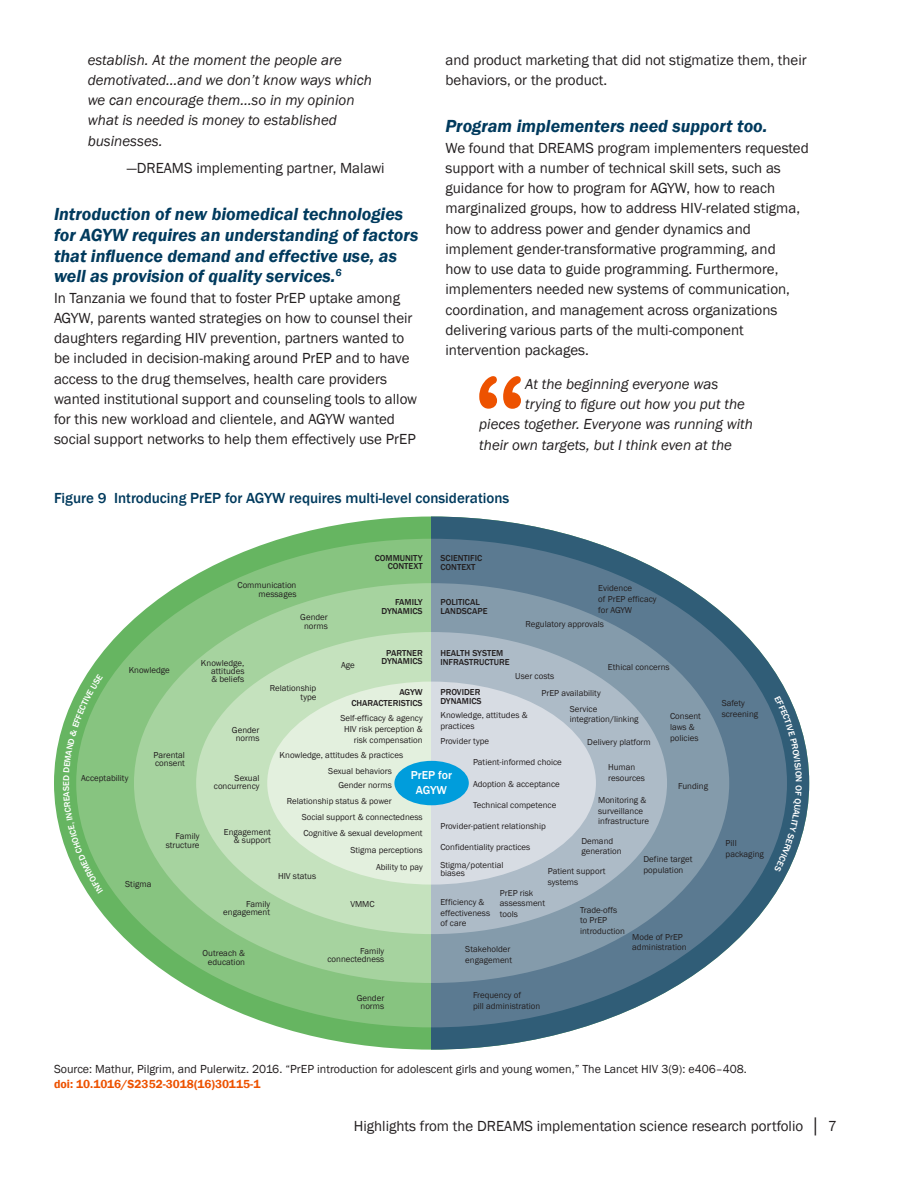
<style>
.page{position:relative;width:918px;height:1188px;background:#fff}
.page>*{position:absolute;margin:0;border:0;box-sizing:border-box;transform-origin:0 0}
.t1{font:111.3px "Arial Rounded MT Bold";color:#ed5200}
.Heading_2{font:italic 600 18px/20.7px "Franklin Gothic";color:#003a5d}
.Normal_after_Heading{font:15px/20.2px "Franklin Gothic";color:#231f20}
.t2{font:italic 15px/20.2px "Franklin Gothic";color:#231f20}
.Table_Figure_heading{font:500 15px "Franklin Gothic";color:#003a5d}
.Quote_author{font:15px "Franklin Gothic";color:#231f20}
.Table_Notes{font:12px/14.4px "Franklin Gothic";color:#231f20}
.t3{font:500 11.85px/14.2px "Franklin Gothic";color:#fff;text-align:center}
.t4{font:8.85px/10.6px "Franklin Gothic";color:#231f20}
.t5{font:500 8.85px/8.4px "Franklin Gothic";color:#231f20}
.s1{font-weight:600;color:#ed5200}
</style>
<div class="page">
<div style="left:54px;top:517px;width:755px;height:533px;background:#66b561;border-radius:50%"></div>
<div style="left:76px;top:539px;width:711px;height:488px;background:#87c480;border-radius:50%"></div>
<div style="left:134px;top:583px;width:595px;height:400px;background:#a6d39f;border-radius:50%"></div>
<div style="left:196px;top:632px;width:471px;height:302px;background:#c5e2be;border-radius:50%"></div>
<div style="left:267px;top:682px;width:329px;height:203px;background:#e3f0de;border-radius:50%"></div>
<svg style="left:432px;top:517px;width:377px;height:533px"></svg>
<svg style="left:432px;top:539px;width:355px;height:488px"></svg>
<svg style="left:432px;top:583px;width:297px;height:400px;background:#718c9f"></svg>
<svg style="left:432px;top:632px;width:235px;height:302px;background:#9badba"></svg>
<svg style="left:432px;top:682px;width:164px;height:203px;background:#cdd4dc"></svg>
<div style="left:394px;top:761px;width:75px;height:44px;background:#009ddc;border-radius:50%"></div>
<svg style="left:774px;top:696px;width:28px;height:176px;background:#4c7289"></svg>
<svg style="left:63px;top:674px;width:40px;height:220px"></svg>
<p class="t2" style="left:88px;top:50px;width:286px">establish. At the moment the people are demotivated…and we don’t know ways which we can encourage them…so in my opinion what is needed is money to established businesses.</p>
<p class="Quote_author" style="left:127px;top:158px;width:259px">—DREAMS implementing partner, Malawi</p>
<p class="Heading_2" style="left:54px;top:204px;width:366px">Introduction of new biomedical technologies for AGYW requires an understanding of factors that influence demand and effective use, as well as provision of quality services.<sup>6</sup></p>
<p class="Normal_after_Heading" style="left:54px;top:288px;width:365px">In Tanzania we found that to foster PrEP uptake among AGYW, parents wanted strategies on how to counsel their daughters regarding HIV prevention, partners wanted to be included in decision-making around PrEP and to have access to the drug themselves, health care providers wanted institutional support and counseling tools to allow for this new workload and clientele, and AGYW wanted social support networks to help them effectively use PrEP</p>
<p class="Normal_after_Heading" style="left:446px;top:50px;width:363px">and product marketing that did not stigmatize them, their behaviors, or the product.</p>
<p class="Heading_2" style="left:446px;top:116px;width:324px">Program implementers need support too.</p>
<p class="Normal_after_Heading" style="left:446px;top:138px;width:365px">We found that DREAMS program implementers requested support with a number of technical skill sets, such as guidance for how to program for AGYW, how to reach marginalized groups, how to address HIV-related stigma, how to address power and gender dynamics and implement gender-transformative programming, and<br>how to use data to guide programming. Furthermore, implementers needed new systems of communication, coordination, and management across organizations delivering various parts of the multi-component intervention packages.</p>
<p class="t1" style="left:474px;top:352px;width:52px">“</p>
<p class="t2" style="left:525px;top:374px;width:195px">At the beginning everyone was</p>
<p class="t2" style="left:525px;top:394px;width:221px">trying to figure out how you put the</p>
<p class="t2" style="left:479px;top:415px;width:275px">pieces together. Everyone was running with</p>
<p class="t2" style="left:479px;top:435px;width:254px">their own targets, but I think even at the</p>
<p class="Table_Figure_heading" style="left:54px;top:489px;width:457px">Figure 9 Introducing PrEP for AGYW requires multi-level considerations</p>
<p class="t4" style="left:129px;top:665px;width:43px">Knowledge</p>
<p class="t4" style="left:238px;top:581px;width:60px;line-height:8.4px;text-align:right">Communication messages</p>
<p class="t4" style="left:300px;top:613px;width:29px;line-height:8.4px;text-align:center">Gender norms</p>
<p class="t5" style="left:375px;top:554px;width:50px;text-align:right">COMMUNITY<br>CONTEXT</p>
<p class="t5" style="left:382px;top:598px;width:43px;text-align:right">FAMILY<br>DYNAMICS</p>
<p class="t5" style="left:440px;top:554px;width:43px">SCIENTIFIC<br>CONTEXT</p>
<p class="t5" style="left:440px;top:598px;width:49px">POLITICAL<br>LANDSCAPE</p>
<p class="t4" style="left:598px;top:583px;width:60px">Evidence<br>of PrEP efficacy for AGYW</p>
<p class="t4" style="left:526px;top:619px;width:80px">Regulatory approvals</p>
<p class="t4" style="left:211px;top:659px;width:35px;line-height:8.4px;text-align:justify;text-indent:-10px">Knowledge, attitudes &amp; beliefs</p>
<p class="t4" style="left:232px;top:726px;width:29px;line-height:8.4px;text-align:center">Gender norms</p>
<p class="t4" style="left:270px;top:684px;width:48px;line-height:8.4px;text-align:right">Relationship type</p>
<p class="t4" style="left:341px;top:659px;width:15px">Age</p>
<p class="t5" style="left:382px;top:649px;width:43px;text-align:center">PARTNER<br>DYNAMICS</p>
<p class="t5" style="left:440px;top:649px;width:71px">HEALTH SYSTEM<br>INFRASTRUCTURE</p>
<p class="t4" style="left:608px;top:662px;width:63px">Ethical concerns</p>
<p class="t5" style="left:351px;top:687px;width:73px;line-height:10.6px;text-align:right">AGYW<br>CHARACTERISTICS</p>
<p class="t4" style="left:340px;top:713px;width:84px">Self-efficacy &amp; agency</p>
<p class="t4" style="left:344px;top:724px;width:80px;text-align:right">HIV risk perception &amp; risk compensation</p>
<p class="t4" style="left:542px;top:667px;width:61px;line-height:17.2px;text-indent:-26px">User costs<br>PrEP availability</p>
<p class="t4" style="left:570px;top:704px;width:70px">Service integration/linking</p>
<p class="t4" style="left:587px;top:737px;width:65px">Delivery platform</p>
<p class="t5" style="left:440px;top:688px;width:43px">PROVIDER<br>DYNAMICS</p>
<p class="t4" style="left:440px;top:710px;width:89px">Knowledge, attitudes &amp; practices</p>
<p class="t4" style="left:440px;top:736px;width:50px">Provider type</p>
<p class="t4" style="left:670px;top:711px;width:32px">Consent laws &amp; policies</p>
<p class="t4" style="left:280px;top:750px;width:125px">Knowledge, attitudes &amp; practices</p>
<p class="t4" style="left:338px;top:780px;width:55px">Gender norms</p>
<p class="t4" style="left:154px;top:751px;width:33px;line-height:8.4px">Parental consent</p>
<p class="t4" style="left:473px;top:757px;width:90px">Patient-informed choice</p>
<p class="t4" style="left:608px;top:762px;width:38px">Human resources</p>
<p class="t4" style="left:328px;top:766px;width:65px">Sexual behaviors</p>
<p class="t3" style="left:411px;top:769px;width:43px">PrEP for<br>AGYW</p>
<p class="t4" style="left:214px;top:774px;width:47px;line-height:8.4px;text-align:right">Sexual concurrency</p>
<p class="t4" style="left:81px;top:773px;width:49px">Acceptability</p>
<p class="t4" style="left:473px;top:779px;width:88px">Adoption &amp; acceptance</p>
<p class="t4" style="left:473px;top:800px;width:85px">Technical competence</p>
<p class="t4" style="left:678px;top:781px;width:31px">Funding</p>
<p class="t4" style="left:598px;top:795px;width:53px">Monitoring &amp; surveillance infrastructure</p>
<p class="t4" style="left:287px;top:796px;width:106px">Relationship status &amp; power</p>
<p class="t4" style="left:302px;top:812px;width:123px">Social support &amp; connectedness</p>
<p class="t4" style="left:440px;top:821px;width:107px">Provider-patient relationship</p>
<p class="t4" style="left:224px;top:828px;width:49px;line-height:8.4px;text-align:right">Engagement &amp; support</p>
<p class="t4" style="left:303px;top:828px;width:121px">Cognitive &amp; sexual development</p>
<p class="t4" style="left:376px;top:861px;width:48px">Ability to pay</p>
<p class="t4" style="left:166px;top:833px;width:35px;line-height:8.4px;text-align:right">Family structure</p>
<p class="t4" style="left:581px;top:836px;width:42px">Demand generation</p>
<p class="t4" style="left:440px;top:842px;width:91px">Confidentiality practices</p>
<p class="t4" style="left:350px;top:845px;width:74px">Stigma perceptions</p>
<p class="t4" style="left:644px;top:854px;width:50px">Define target population</p>
<p class="t4" style="left:440px;top:861px;width:64px;line-height:8.4px">Stigma/potential biases</p>
<p class="t4" style="left:548px;top:866px;width:59px">Patient support systems</p>
<p class="t4" style="left:278px;top:871px;width:40px">HIV status</p>
<p class="t4" style="left:125px;top:879px;width:28px">Stigma</p>
<p class="t4" style="left:500px;top:888px;width:47px">PrEP risk assessment tools</p>
<p class="t4" style="left:440px;top:897px;width:51px">Efficiency &amp; effectiveness of care</p>
<p class="t4" style="left:350px;top:899px;width:26px">VMMC</p>
<p class="t4" style="left:223px;top:900px;width:48px;line-height:8.4px;text-align:right">Family engagement</p>
<p class="t4" style="left:580px;top:905px;width:46px">Trade-offs to PrEP introduction</p>
<p class="t4" style="left:632px;top:932px;width:56px">Mode of PrEP administration</p>
<p class="t4" style="left:465px;top:944px;width:48px">Stakeholder engagement</p>
<p class="t4" style="left:327px;top:947px;width:58px;line-height:8.4px;text-align:right">Family connectedness</p>
<p class="t4" style="left:203px;top:949px;width:44px;line-height:8.4px;text-align:center">Outreach &amp; education</p>
<p class="t4" style="left:357px;top:994px;width:29px;line-height:8.4px;text-align:center">Gender norms</p>
<p class="t4" style="left:473px;top:990px;width:69px">Frequency of<br>pill administration</p>
<p class="t4" style="left:722px;top:698px;width:38px">Safety screening</p>
<p class="t4" style="left:726px;top:838px;width:40px">Pill packaging</p>
<p class="Table_Notes" style="left:54px;top:1062px;width:694px">Source: Mathur, Pilgrim, and Pulerwitz. 2016. “PrEP introduction for adolescent girls and young women,” The Lancet HIV 3(9): e406–408. <span class="s1">doi: 10.1016/S2352-3018(16)30115-1</span></p>
<h3 class="Normal_after_Heading" style="left:354px;top:1116px;width:485px">Highlights from the DREAMS implementation science research portfolio │ 7</h3>
</div>
